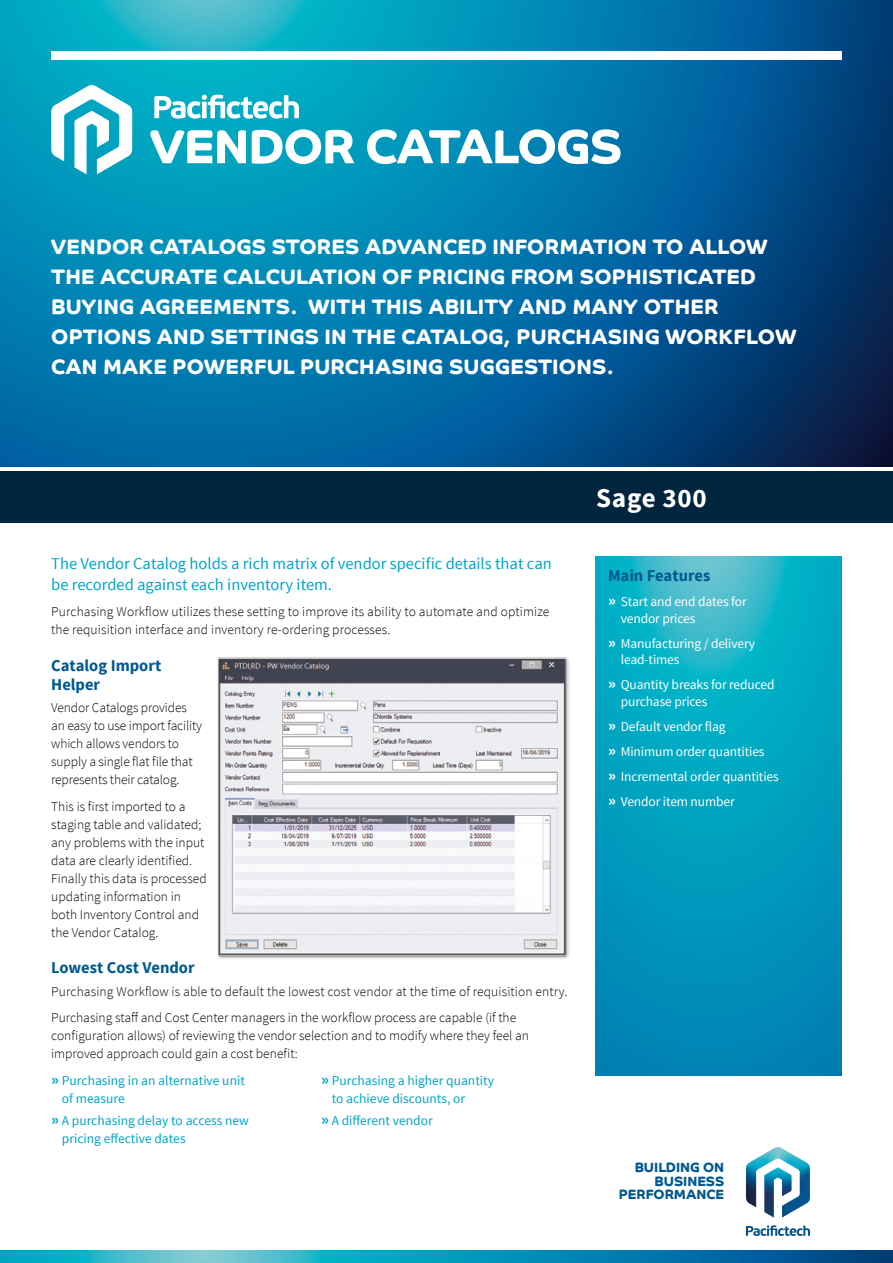
<style>
.page{position:relative;width:893px;height:1263px;background:#fff}
.page>*{position:absolute;margin:0;border:0;box-sizing:border-box;transform-origin:0 0}
.t1{font:700 27px "Source Sans Pro";letter-spacing:.025em;color:#fff}
.t2{font:700 21px/30px "Co Headline";letter-spacing:.01em;color:#fff}
.t3{font:16.5px/21px "Source Sans Pro";color:#00a5c8}
.t4{font:700 16.5px/19.5px "Source Sans Pro";color:#005990}
.t5{font:300 13.5px/18px "Source Sans Pro";color:#000}
.t6{font:13.5px/16.5px "Source Sans Pro";letter-spacing:-.01em;color:#fff}
.t7{font:13.5px/18px "Source Sans Pro";color:#00a5c8}
.t8{font:700 13.5px/13.5px "Co Headline";color:#005990;text-align:right}
.s1{font-weight:700;font-size:16.5px}
</style>
<div class="page">
<svg style="left:746px;top:1147px;width:64px;height:70px"></svg>
<svg style="left:746px;top:1225px;width:64px;height:11px"></svg>
<svg style="left:0;top:1251px;width:893px;height:12px;background:#1793b6"></svg>
<svg style="left:595px;top:556px;width:247px;height:519px;background:#069ebe"></svg>
<svg style="left:0;top:0;width:893px;height:467px;background:#0170a2"></svg>
<img style="left:217px;top:657px;width:352px;height:302px">
<div style="left:51px;top:51px;width:791px;height:9px;background:#fff"></div>
<svg style="left:51px;top:85px;width:81px;height:89px"></svg>
<svg style="left:154px;top:95px;width:145px;height:24px"></svg>
<svg style="left:150px;top:130px;width:96px;height:33px"></svg>
<svg style="left:252px;top:129px;width:102px;height:35px"></svg>
<svg style="left:367px;top:129px;width:254px;height:35px"></svg>
<div style="left:0;top:471px;width:893px;height:51px;background:#00253f"></div>
<p class="t2" style="left:51px;top:231px;width:747px">VENDOR CATALOGS STORES ADVANCED INFORMATION TO ALLOW THE ACCURATE CALCULATION OF PRICING FROM SOPHISTICATED BUYING AGREEMENTS. WITH THIS ABILITY AND MANY OTHER OPTIONS AND SETTINGS IN THE CATALOG, PURCHASING WORKFLOW CAN MAKE POWERFUL PURCHASING SUGGESTIONS.</p>
<p class="t3" style="left:51px;top:553px;width:502px">The Vendor Catalog holds a rich matrix of vendor specific details that can be recorded against each inventory item.</p>
<p class="t5" style="left:51px;top:603px;width:500px">Purchasing Workflow utilizes these setting to improve its ability to automate and optimize the requisition interface and inventory re-ordering processes.</p>
<p class="t4" style="left:51px;top:656px;width:112px">Catalog Import<br>Helper</p>
<p class="t5" style="left:51px;top:699px;width:152px">Vendor Catalogs provides an easy to use import facility which allows vendors to supply a single flat file that represents their catalog.</p>
<p class="t5" style="left:51px;top:797px;width:157px">This is first imported to a staging table and validated; any problems with the input data are clearly identified.<br>Finally this data is processed updating information in both Inventory Control and the Vendor Catalog.</p>
<p class="t4" style="left:51px;top:959px;width:145px">Lowest Cost Vendor</p>
<p class="t5" style="left:51px;top:978px;width:518px;line-height:26.5px">Purchasing Workflow is able to default the lowest cost vendor at the time of requisition entry.<br>Purchasing staff and Cost Center managers in the workflow process are capable (if the</p>
<p class="t5" style="left:51px;top:1027px;width:479px">configuration allows) of reviewing the vendor selection and to modify where they feel an improved approach could gain a cost benefit:</p>
<p class="t7" style="left:62px;top:1071px;width:185px;text-indent:-11px"><span class="s1">»</span> Purchasing in an alternative unit of measure</p>
<p class="t7" style="left:62px;top:1112px;width:189px;text-indent:-11px"><span class="s1">»</span> A purchasing delay to access new pricing effective dates</p>
<p class="t7" style="left:332px;top:1071px;width:164px;text-indent:-11px"><span class="s1">»</span> Purchasing a higher quantity to achieve discounts, or</p>
<p class="t7" style="left:321px;top:1112px;width:113px"><span class="s1">»</span> A different vendor</p>
<h1 class="t1" style="left:596px;top:481px;width:112px">Sage 300</h1>
<p class="t4" style="left:608px;top:567px;width:104px">Main Features</p>
<p class="t6" style="left:621px;top:594px;width:127px;text-indent:-13px"><span class="s1">»</span> Start and end dates for vendor prices</p>
<p class="t6" style="left:621px;top:635px;width:136px;text-indent:-13px"><span class="s1">»</span> Manufacturing / delivery lead-times</p>
<p class="t6" style="left:621px;top:677px;width:155px;text-indent:-13px"><span class="s1">»</span> Quantity breaks for reduced purchase prices</p>
<p class="t6" style="left:608px;top:714px;width:172px;line-height:25px"><span class="s1">»</span> Default vendor flag<br><span class="s1">»</span> Minimum order quantities<br><span class="s1">»</span> Incremental order quantities <span class="s1">»</span> Vendor item number</p>
<p class="t8" style="left:619px;top:1161px;width:107px">BUILDING ON<br>BUSINESS<br>PERFORMANCE</p>
</div>
